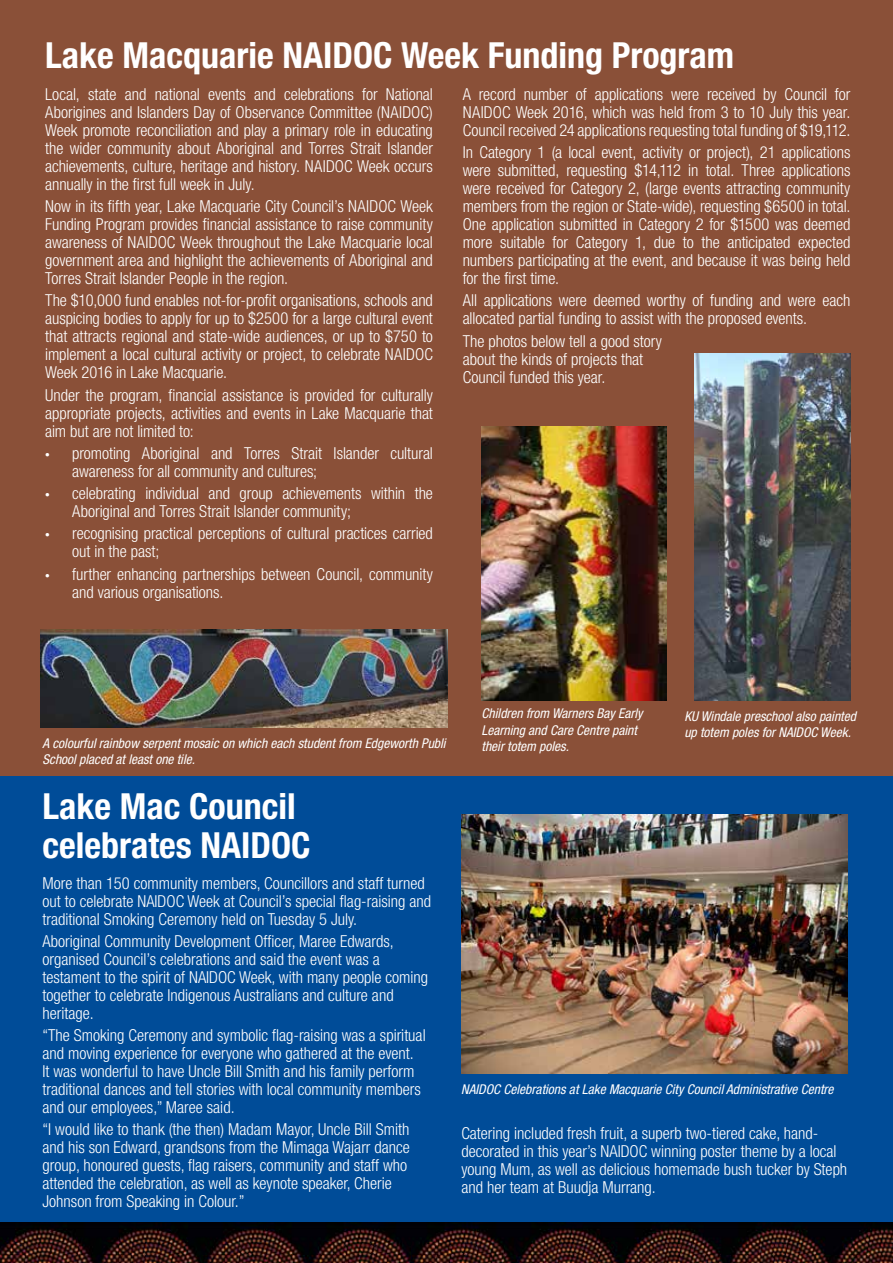
<style>
.page{position:relative;width:893px;height:1263px;background:#fff}
.page>*{position:absolute;margin:0;border:0;box-sizing:border-box;transform-origin:0 0}
.t1{font:700 condensed 36px/39px "Helvetica Neue LT Std";color:#fff}
.t2{font:300 condensed 16.5px/18px "Helvetica Neue LT Std";color:#fff}
.t3{font:italic condensed 13.5px/16.5px "Helvetica Neue LT Std";color:#fff}
.s1{font-family:"Myriad Pro";font-weight:400;font-stretch:normal}
</style>
<div class="page">
<div style="left:0;top:775px;width:893px;height:488px;background:#004c98"></div>
<div style="left:0;top:0;width:893px;height:775px;background:#8a5038"></div>
<img style="left:461px;top:815px;width:387px;height:258px">
<img style="left:0;top:1222px;width:412px;height:41px">
<img style="left:412px;top:1222px;width:481px;height:41px">
<img style="left:40px;top:630px;width:408px;height:97px">
<img style="left:482px;top:427px;width:185px;height:273px">
<img style="left:694px;top:353px;width:156px;height:347px">
<h1 class="t1" style="left:45px;top:35px;width:690px">Lake Macquarie NAIDOC Week Funding Program</h1>
<p class="t2" style="left:45px;top:85px;width:389px;text-align:justify">Local, state and national events and celebrations for National Aborigines and Islanders Day of Observance Committee (NAIDOC)<br>Week promote reconciliation and play a primary role in educating the wider community about Aboriginal and Torres Strait Islander achievements, culture, heritage and history. NAIDOC Week occurs annually in the first full week in July.</p>
<p class="t2" style="left:45px;top:197px;width:389px;text-align:justify">Now in its fifth year, Lake Macquarie City Council’s NAIDOC Week Funding Program provides financial assistance to raise community awareness of NAIDOC Week throughout the Lake Macquarie local government area and highlight the achievements of Aboriginal and Torres Strait Islander People in the region.</p>
<p class="t2" style="left:45px;top:291px;width:389px;text-align:justify">The $10,000 fund enables not-for-profit organisations, schools and auspicing bodies to apply for up to $2500 for a large cultural event that attracts regional and state-wide audiences, or up to $750 to implement a local cultural activity or project, to celebrate NAIDOC Week 2016 in Lake Macquarie.</p>
<p class="t2" style="left:45px;top:385px;width:389px;text-align:justify">Under the program, financial assistance is provided for culturally appropriate projects, activities and events in Lake Macquarie that aim but are not limited to:</p>
<p class="t2" style="left:72px;top:444px;width:362px;text-indent:-27px"><span class="s1">•</span> promoting Aboriginal and Torres Strait Islander cultural awareness for all community and cultures;</p>
<p class="t2" style="left:72px;top:484px;width:362px;text-indent:-27px"><span class="s1">•</span> celebrating individual and group achievements within the<br>Aboriginal and Torres Strait Islander community;</p>
<p class="t2" style="left:72px;top:524px;width:362px;text-indent:-27px"><span class="s1">•</span> recognising practical perceptions of cultural practices carried out in the past;</p>
<p class="t2" style="left:72px;top:565px;width:362px;text-indent:-27px"><span class="s1">•</span> further enhancing partnerships between Council, community and various organisations.</p>
<p class="t2" style="left:463px;top:85px;width:389px;text-align:justify">A record number of applications were received by Council for NAIDOC Week 2016, which was held from 3 to 10 July this year.<br>Council received 24 applications requesting total funding of $19,112.</p>
<p class="t2" style="left:463px;top:143px;width:389px;text-align:justify">In Category 1 (a local event, activity or project), 21 applications were submitted, requesting $14,112 in total. Three applications were received for Category 2, (large events attracting community members from the region or State-wide), requesting $6500 in total.<br>One application submitted in Category 2 for $1500 was deemed more suitable for Category 1, due to the anticipated expected numbers participating at the event, and because it was being held for the first time.</p>
<p class="t2" style="left:463px;top:291px;width:389px">All applications were deemed worthy of funding and were each allocated partial funding to assist with the proposed events.</p>
<p class="t2" style="left:463px;top:332px;width:201px">The photos below tell a good story about the kinds of projects that<br>Council funded this year.</p>
<p class="t3" style="left:482px;top:706px;width:163px">Children from Warners Bay Early<br>Learning and Care Centre paint their totem poles.</p>
<p class="t3" style="left:684px;top:708px;width:173px">KU Windale preschool also painted up totem poles for NAIDOC Week.</p>
<p class="t3" style="left:43px;top:735px;width:405px">A colourful rainbow serpent mosaic on which each student from Edgeworth Publi<br>School placed at least one tile.</p>
<h1 class="t1" style="left:43px;top:786px;width:269px">Lake Mac Council celebrates NAIDOC</h1>
<p class="t2" style="left:43px;top:873px;width:390px">More than 150 community members, Councillors and staff turned out to celebrate NAIDOC Week at Council’s special flag-raising and traditional Smoking Ceremony held on Tuesday 5 July.</p>
<p class="t2" style="left:43px;top:932px;width:387px">Aboriginal Community Development Officer, Maree Edwards, organised Council’s celebrations and said the event was a testament to the spirit of NAIDOC Week, with many people coming together to celebrate Indigenous Australians and culture and heritage.</p>
<p class="t2" style="left:43px;top:1026px;width:385px">“The Smoking Ceremony and symbolic flag-raising was a spiritual and moving experience for everyone who gathered at the event.<br>It was wonderful to have Uncle Bill Smith and his family perform traditional dances and tell stories with local community members and our employees,” Maree said.</p>
<p class="t2" style="left:43px;top:1120px;width:369px">“I would like to thank (the then) Madam Mayor, Uncle Bill Smith and his son Edward, grandsons from the Mimaga Wajarr dance group, honoured guests, flag raisers, community and staff who attended the celebration, as well as keynote speaker, Cherie Johnson from Speaking in Colour.”</p>
<p class="t2" style="left:461px;top:1124px;width:387px">Catering included fresh fruit, a superb two-tiered cake, hand&shy;decorated in this year’s NAIDOC winning poster theme by a local young Mum, as well as delicious homemade bush tucker by Steph and her team at Buudja Murrang.</p>
<p class="t3" style="left:461px;top:1081px;width:374px">NAIDOC Celebrations at Lake Macquarie City Council Administrative Centre</p>
</div>
